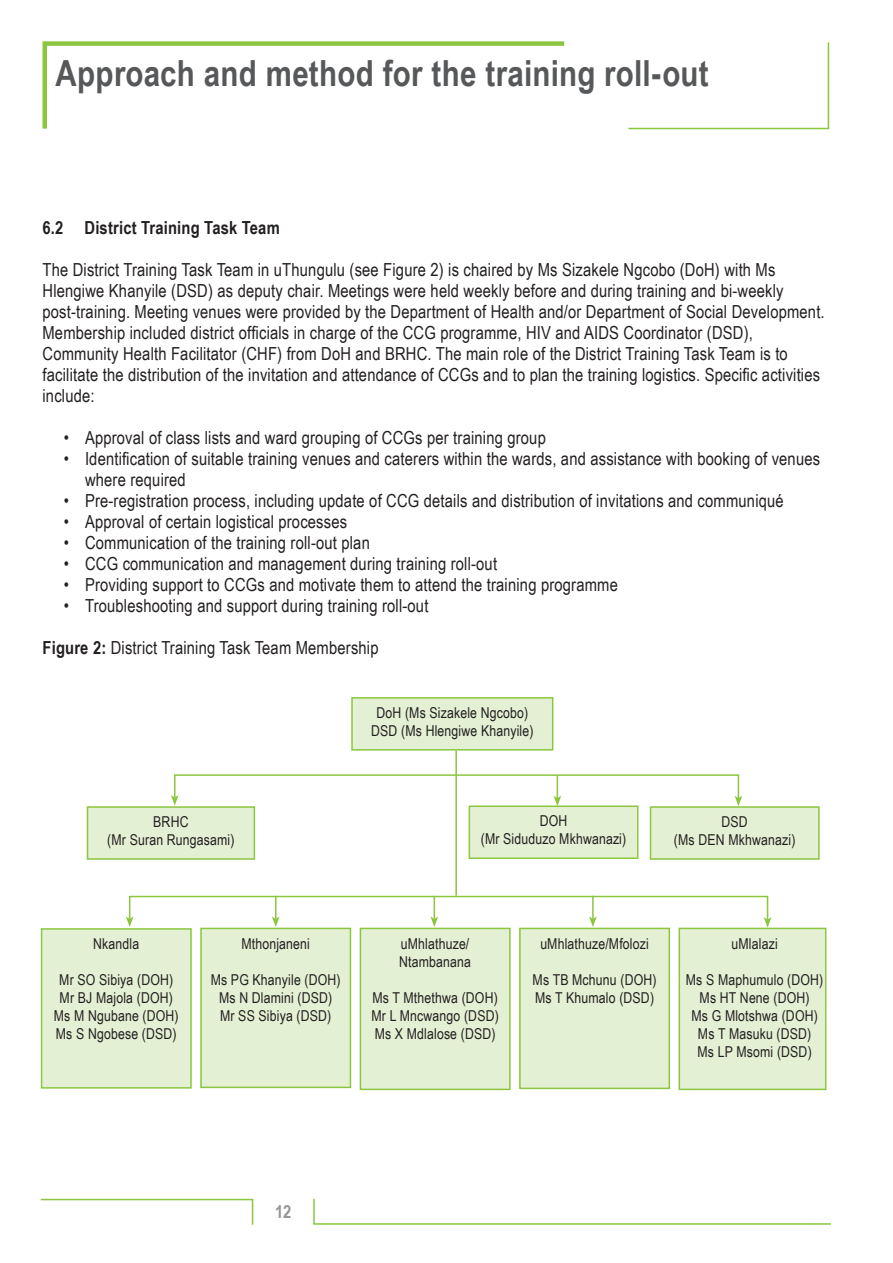
<style>
.page{position:relative;width:893px;height:1263px;background:#fff}
.page>*{position:absolute;margin:0;border:0;box-sizing:border-box;transform-origin:0 0}
.t1{font:700 36px "Arial Narrow";letter-spacing:.005em;color:#57585a}
.t2{font:18px/21px "Arial Narrow";letter-spacing:.01em;color:#231f20}
.t3{font:700 18px "Arial Narrow";letter-spacing:.01em;color:#231f20}
.t4{font:700 18px "Arial Narrow";color:#939598}
.t5{font:15px/18px "Arial Narrow";letter-spacing:.01em;color:#231f20;text-align:center}
.s1{font-weight:700}
</style>
<div class="page">
<svg style="left:42px;top:41px;width:523px;height:88px"></svg>
<svg style="left:628px;top:42px;width:202px;height:88px"></svg>
<svg style="left:313px;top:1198px;width:518px;height:27px"></svg>
<svg style="left:40px;top:1198px;width:214px;height:27px"></svg>
<div style="left:352px;top:698px;width:201px;height:52px;background:#e4f0d4"></div>
<div style="left:351px;top:697px;width:202px;height:53px;border:2px solid #8bc63e"></div>
<div style="left:87px;top:807px;width:167px;height:52px;background:#e4f0d4"></div>
<div style="left:87px;top:806px;width:168px;height:54px;border:2px solid #8bc63e"></div>
<div style="left:469px;top:806px;width:169px;height:52px;background:#e4f0d4"></div>
<div style="left:469px;top:805px;width:169px;height:54px;border:2px solid #8bc63e"></div>
<div style="left:650px;top:807px;width:169px;height:52px;background:#e4f0d4"></div>
<div style="left:650px;top:806px;width:170px;height:54px;border:2px solid #8bc63e"></div>
<div style="left:42px;top:929px;width:149px;height:159px;background:#e4f0d4"></div>
<div style="left:41px;top:928px;width:151px;height:160px;border:2px solid #8bc63e"></div>
<div style="left:201px;top:928px;width:149px;height:159px;background:#e4f0d4"></div>
<div style="left:200px;top:928px;width:151px;height:160px;border:2px solid #8bc63e"></div>
<div style="left:360px;top:928px;width:150px;height:161px;background:#e4f0d4"></div>
<div style="left:360px;top:928px;width:151px;height:162px;border:2px solid #8bc63e"></div>
<div style="left:520px;top:928px;width:149px;height:160px;background:#e4f0d4"></div>
<div style="left:519px;top:928px;width:151px;height:161px;border:2px solid #8bc63e"></div>
<div style="left:679px;top:928px;width:147px;height:161px;background:#e4f0d4"></div>
<div style="left:679px;top:928px;width:147px;height:162px;border:2px solid #8bc63e"></div>
<svg style="left:126px;top:895px;width:645px;height:33px"></svg>
<svg style="left:171px;top:774px;width:571px;height:32px"></svg>
<hr style="left:455px;top:750px;width:2px;height:146px;background:#8bc63e">
<h1 class="t1" style="left:56px;top:47px;width:655px">Approach and method for the training roll-out</h1>
<p class="t3" style="left:43px;top:214px;width:239px">6.2 District Training Task Team</p>
<p class="t2" style="left:43px;top:259px;width:784px">The District Training Task Team in uThungulu (see Figure 2) is chaired by Ms Sizakele Ngcobo (DoH) with Ms Hlengiwe Khanyile (DSD) as deputy chair. Meetings were held weekly before and during training and bi-weekly post-training. Meeting venues were provided by the Department of Health and/or Department of Social Development.<br>Membership included district officials in charge of the CCG programme, HIV and AIDS Coordinator (DSD), Community Health Facilitator (CHF) from DoH and BRHC. The main role of the District Training Task Team is to facilitate the distribution of the invitation and attendance of CCGs and to plan the training logistics. Specific activities include:</p>
<p class="t2" style="left:64px;top:427px;width:484px">• Approval of class lists and ward grouping of CCGs per training group</p>
<p class="t2" style="left:85px;top:448px;width:737px;text-indent:-21px">• Identification of suitable training venues and caterers within the wards, and assistance with booking of venues where required</p>
<p class="t2" style="left:64px;top:490px;width:721px">• Pre-registration process, including update of CCG details and distribution of invitations and communiqué</p>
<p class="t2" style="left:64px;top:511px;width:285px">• Approval of certain logistical processes</p>
<p class="t2" style="left:64px;top:532px;width:308px">• Communication of the training roll-out plan</p>
<p class="t2" style="left:64px;top:553px;width:435px">• CCG communication and management during training roll-out</p>
<p class="t2" style="left:64px;top:574px;width:556px">• Providing support to CCGs and motivate them to attend the training programme</p>
<p class="t2" style="left:64px;top:595px;width:366px">• Troubleshooting and support during training roll-out</p>
<p class="t2" style="left:43px;top:637px;width:338px"><span class="s1">Figure 2:</span> District Training Task Team Membership</p>
<p class="t5" style="left:371px;top:703px;width:164px">DoH (Ms Sizakele Ngcobo)<br>DSD (Ms Hlengiwe Khanyile)</p>
<p class="t5" style="left:107px;top:812px;width:129px">BRHC<br>(Mr Suran Rungasami)</p>
<p class="t5" style="left:481px;top:812px;width:147px">DOH<br>(Mr Siduduzo Mkhwanazi)</p>
<p class="t5" style="left:674px;top:812px;width:123px">DSD<br>(Ms DEN Mkhwanazi)</p>
<p class="t5" style="left:93px;top:934px;width:48px">Nkandla</p>
<p class="t5" style="left:54px;top:970px;width:126px">Mr SO Sibiya (DOH)<br>Mr BJ Majola (DOH)<br>Ms M Ngubane (DOH)<br>Ms S Ngobese (DSD)</p>
<p class="t5" style="left:241px;top:934px;width:70px">Mthonjaneni</p>
<p class="t5" style="left:211px;top:970px;width:131px">Ms PG Khanyile (DOH)<br>Ms N Dlamini (DSD)<br>Mr SS Sibiya (DSD)</p>
<p class="t5" style="left:399px;top:934px;width:73px;text-align:left">uMhlathuze/<br>Ntambanana</p>
<p class="t5" style="left:371px;top:988px;width:129px;text-align:justify">Ms T Mthethwa (DOH)<br>Mr L Mncwango (DSD)<br>Ms X Mdlalose (DSD)</p>
<p class="t5" style="left:540px;top:934px;width:110px">uMhlathuze/Mfolozi</p>
<p class="t5" style="left:533px;top:970px;width:125px;text-align:left">Ms TB Mchunu (DOH)<br>Ms T Khumalo (DSD)</p>
<p class="t5" style="left:732px;top:934px;width:48px">uMlalazi</p>
<p class="t5" style="left:686px;top:970px;width:139px">Ms S Maphumulo (DOH)<br>Ms HT Nene (DOH)<br>Ms G Mlotshwa (DOH)<br>Ms T Masuku (DSD)<br>Ms LP Msomi (DSD)</p>
<p class="t4" style="left:275px;top:1198px;width:18px">12</p>
</div>
